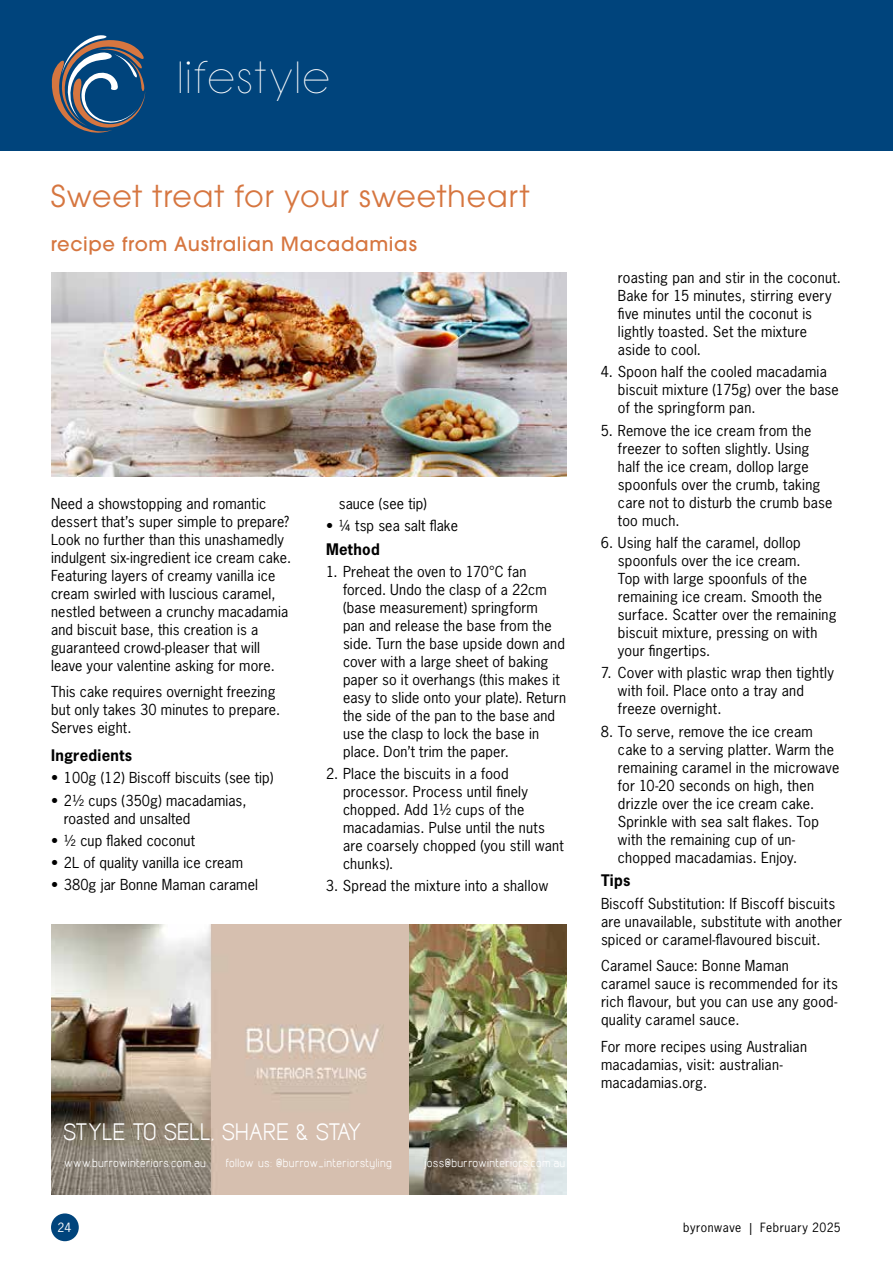
<style>
.page{position:relative;width:893px;height:1263px;background:#fff}
.page>*{position:absolute;margin:0;border:0;box-sizing:border-box;transform-origin:0 0}
.t1{font:31.5px "Bondoluo Peek";letter-spacing:.085em;color:#fff}
.t2{font:30px "ITC Avant Garde Pro";letter-spacing:.03em;color:#d67640}
.t3{font:23.7px "Lintel";letter-spacing:-.01em;color:#fff}
.t4{font:500 19.5px "ITC Avant Garde Pro";letter-spacing:.035em;color:#d67640}
.t5{font:700 15px "News Gothic Std";letter-spacing:.02em;color:#000}
.t6{font:14.25px/18px "News Gothic Std";letter-spacing:.015em;color:#000}
.t7{font:12px "News Gothic Std";letter-spacing:.045em;color:#000}
.t8{font:12px "News Gothic Std";color:#fff}
.t9{font:11.85px "Lintel";letter-spacing:.03em;color:#fff}
</style>
<div class="page">
<img style="left:51px;top:272px;width:516px;height:204px">
<img style="left:51px;top:925px;width:516px;height:270px">
<div style="left:51px;top:1213px;width:28px;height:28px;background:#00447c;border-radius:50%"></div>
<div style="left:0;top:0;width:893px;height:151px;background:#00447c"></div>
<svg style="left:51px;top:35px;width:95px;height:98px"></svg>
<h1 class="t1" style="left:179px;top:60px;width:152px">lifestyle</h1>
<h2 class="t2" style="left:51px;top:178px;width:480px">Sweet treat for your sweetheart</h2>
<h3 class="t4" style="left:51px;top:231px;width:368px">recipe from Australian Macadamias</h3>
<p class="t6" style="left:51px;top:494px;width:242px">Need a showstopping and romantic dessert that’s super simple to prepare?<br>Look no further than this unashamedly indulgent six-ingredient ice cream cake.<br>Featuring layers of creamy vanilla ice cream swirled with luscious caramel, nestled between a crunchy macadamia and biscuit base, this creation is a guaranteed crowd-pleaser that will leave your valentine asking for more.</p>
<p class="t6" style="left:51px;top:683px;width:231px">This cake requires overnight freezing but only takes 30 minutes to prepare.<br>Serves eight.</p>
<p class="t5" style="left:51px;top:745px;width:83px">Ingredients</p>
<p class="t6" style="left:51px;top:769px;width:224px">• 100g (12) Biscoff biscuits (see tip)</p>
<p class="t6" style="left:64px;top:791px;width:184px;text-indent:-13px">• 2½ cups (350g) macadamias, roasted and unsalted</p>
<p class="t6" style="left:51px;top:831px;width:146px">• ½ cup flaked coconut</p>
<p class="t6" style="left:51px;top:854px;width:193px">• 2L of quality vanilla ice cream</p>
<p class="t6" style="left:51px;top:876px;width:208px">• 380g jar Bonne Maman caramel</p>
<p class="t6" style="left:339px;top:494px;width:90px">sauce (see tip)</p>
<p class="t6" style="left:326px;top:516px;width:134px">• ¼ tsp sea salt flake</p>
<p class="t5" style="left:326px;top:539px;width:55px">Method</p>
<p class="t6" style="left:343px;top:562px;width:225px;text-indent:-17px">1. Preheat the oven to 170°C fan forced. Undo the clasp of a 22cm (base measurement) springform<br>pan and release the base from the side. Turn the base upside down and cover with a large sheet of baking paper so it overhangs (this makes it easy to slide onto your plate). Return the side of the pan to the base and use the clasp to lock the base in place. Don’t trim the paper.</p>
<p class="t6" style="left:343px;top:765px;width:222px;text-indent:-17px">2. Place the biscuits in a food processor. Process until finely chopped. Add 1½ cups of the macadamias. Pulse until the nuts are coarsely chopped (you still want chunks).</p>
<p class="t6" style="left:326px;top:877px;width:224px">3. Spread the mixture into a shallow</p>
<h3 class="t3" style="left:63px;top:1117px;width:301px">STYLE TO SELL, SHARE &amp; STAY</h3>
<p class="t9" style="left:64px;top:1155px;width:143px">www.burrowinteriors.com.au</p>
<p class="t9" style="left:226px;top:1155px;width:167px">follow us: @burrow_interiorstyling</p>
<p class="t9" style="left:424px;top:1155px;width:143px">joss@burrowinteriors.com.au</p>
<p class="t6" style="left:618px;top:269px;width:224px">roasting pan and stir in the coconut.<br>Bake for 15 minutes, stirring every five minutes until the coconut is lightly toasted. Set the mixture aside to cool.</p>
<p class="t6" style="left:618px;top:363px;width:222px;text-indent:-17px">4. Spoon half the cooled macadamia biscuit mixture (175g) over the base of the springform pan.</p>
<p class="t6" style="left:618px;top:421px;width:216px;text-indent:-17px">5. Remove the ice cream from the freezer to soften slightly. Using half the ice cream, dollop large spoonfuls over the crumb, taking care not to disturb the crumb base too much.</p>
<p class="t6" style="left:618px;top:533px;width:220px;text-indent:-17px">6. Using half the caramel, dollop spoonfuls over the ice cream.<br>Top with large spoonfuls of the remaining ice cream. Smooth the surface. Scatter over the remaining biscuit mixture, pressing on with your fingertips.</p>
<p class="t6" style="left:618px;top:664px;width:217px;text-indent:-17px">7. Cover with plastic wrap then tightly with foil. Place onto a tray and freeze overnight.</p>
<p class="t6" style="left:618px;top:722px;width:223px;text-indent:-17px">8. To serve, remove the ice cream cake to a serving platter. Warm the remaining caramel in the microwave for 10-20 seconds on high, then drizzle over the ice cream cake.<br>Sprinkle with sea salt flakes. Top with the remaining cup of un&shy;chopped macadamias. Enjoy.</p>
<p class="t5" style="left:601px;top:871px;width:31px">Tips</p>
<p class="t6" style="left:601px;top:894px;width:242px">Biscoff Substitution: If Biscoff biscuits are unavailable, substitute with another spiced or caramel-flavoured biscuit.</p>
<p class="t6" style="left:601px;top:956px;width:239px">Caramel Sauce: Bonne Maman caramel sauce is recommended for its rich flavour, but you can use any good&shy;quality caramel sauce.</p>
<p class="t6" style="left:601px;top:1037px;width:208px">For more recipes using Australian macadamias, visit: australian&shy;macadamias.org.</p>
<p class="t8" style="left:58px;top:1220px;width:15px">24</p>
<p class="t7" style="left:683px;top:1220px;width:159px">byronwave | February 2025</p>
</div>
